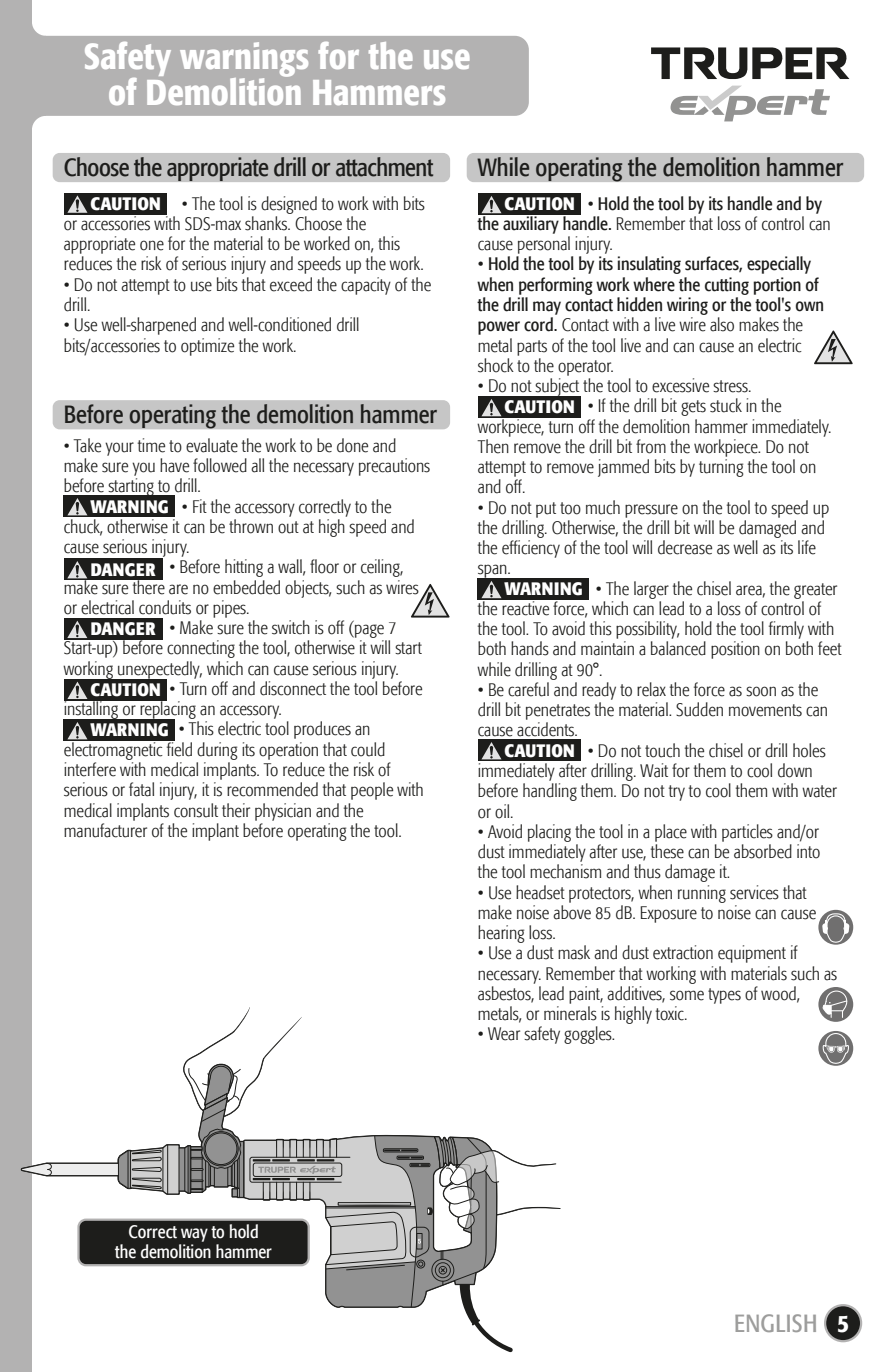
<style>
.page{position:relative;width:893px;height:1372px;background:#fff}
.page>*{position:absolute;margin:0;border:0;box-sizing:border-box;transform-origin:0 0}
.t1{font:500 condensed 36px/36px "Formata";color:#fff;text-align:center}
.t2{font:condensed 24.75px "Formata";color:#1d1d1b}
.t3{font:condensed 24.75px "Formata";letter-spacing:-.02em;color:#1d1d1b}
.t4{font:condensed 24.75px "Formata";letter-spacing:.02em;color:#9d9d9c}
.t5{font:300 condensed 18px/20.2px "Formata";color:#1d1d1b}
.t6{font:condensed 18px/20.2px "Formata";color:#1d1d1b}
.t7{font:700 condensed 18px "Formata";letter-spacing:.01em;color:#fff}
.t8{font:condensed 18px/20.2px "Formata";color:#fff;text-align:center}
.s1{font-weight:400}
.s2{font-weight:300}
.s3{font-weight:500;color:#fff}
</style>
<div class="page">
<div style="left:0;top:0;width:32px;height:1371px;background:#b3b2b2"></div>
<div style="left:32px;top:36px;width:497px;height:80px;background:#b3b2b2;border-radius:14px"></div>
<svg style="left:32px;top:24px;width:14px;height:104px"></svg>
<div style="left:53px;top:153px;width:397px;height:29px;background:#c6c6c6;border-radius:7px"></div>
<div style="left:53px;top:400px;width:397px;height:29px;background:#c6c6c6;border-radius:7px"></div>
<div style="left:467px;top:153px;width:397px;height:29px;background:#c6c6c6;border-radius:7px"></div>
<svg style="left:20px;top:1007px;width:541px;height:346px"></svg>
<div style="left:825px;top:1304px;width:36px;height:36px;background:#1d1d1b;border-radius:50%"></div>
<div style="left:824px;top:1303px;width:38px;height:39px;border:2px solid #b3b2b2;border-radius:50%"></div>
<svg style="left:651px;top:47px;width:198px;height:32px"></svg>
<svg style="left:670px;top:86px;width:160px;height:35px"></svg>
<div style="left:79px;top:1219px;width:230px;height:46px;background:#1d1d1b;border-radius:8px"></div>
<div style="left:77px;top:1218px;width:233px;height:48px;border:2px solid #b3b2b2;border-radius:8px"></div>
<svg style="left:818px;top:909px;width:35px;height:35px"></svg>
<svg style="left:822px;top:913px;width:27px;height:30px"></svg>
<svg style="left:411px;top:584px;width:39px;height:33px"></svg>
<svg style="left:814px;top:330px;width:39px;height:34px"></svg>
<svg style="left:818px;top:986px;width:35px;height:35px"></svg>
<svg style="left:822px;top:989px;width:26px;height:29px"></svg>
<svg style="left:818px;top:1030px;width:35px;height:35px"></svg>
<svg style="left:822px;top:1032px;width:28px;height:32px"></svg>
<div style="left:64px;top:193px;width:103px;height:21px;background:#1d1d1b"></div>
<svg style="left:67px;top:195px;width:21px;height:18px"></svg>
<div style="left:64px;top:679px;width:103px;height:21px;background:#1d1d1b"></div>
<svg style="left:67px;top:681px;width:21px;height:18px"></svg>
<div style="left:478px;top:193px;width:103px;height:22px;background:#1d1d1b"></div>
<svg style="left:481px;top:196px;width:21px;height:18px"></svg>
<div style="left:478px;top:739px;width:103px;height:22px;background:#1d1d1b"></div>
<svg style="left:481px;top:742px;width:21px;height:18px"></svg>
<div style="left:478px;top:396px;width:103px;height:22px;background:#1d1d1b"></div>
<svg style="left:481px;top:399px;width:21px;height:18px"></svg>
<div style="left:478px;top:578px;width:111px;height:21px;background:#1d1d1b"></div>
<svg style="left:481px;top:581px;width:21px;height:18px"></svg>
<div style="left:64px;top:719px;width:111px;height:22px;background:#1d1d1b"></div>
<svg style="left:67px;top:722px;width:21px;height:18px"></svg>
<div style="left:64px;top:495px;width:111px;height:22px;background:#1d1d1b"></div>
<svg style="left:67px;top:498px;width:21px;height:18px"></svg>
<div style="left:64px;top:558px;width:98px;height:22px;background:#1d1d1b"></div>
<svg style="left:67px;top:561px;width:21px;height:18px"></svg>
<div style="left:64px;top:618px;width:98px;height:21px;background:#1d1d1b"></div>
<svg style="left:67px;top:620px;width:21px;height:18px"></svg>
<h1 class="t1" style="left:84px;top:38px;width:388px">Safety warnings for the use of Demolition Hammers</h1>
<h2 class="t3" style="left:64px;top:152px;width:371px">Choose the appropriate drill or attachment</h2>
<p class="t5" style="left:64px;top:193px;width:362px;text-indent:118px">• The tool is designed to work with bits or accessories with SDS-max shanks. Choose the appropriate one for the material to be worked on, this reduces the risk of serious injury and speeds up the work.</p>
<p class="t5" style="left:64px;top:274px;width:369px">• Do not attempt to use bits that exceed the capacity of the drill.</p>
<p class="t5" style="left:64px;top:315px;width:297px">• Use well-sharpened and well-conditioned drill bits/accessories to optimize the work.</p>
<p class="t7" style="left:91px;top:192px;width:72px">CAUTION</p>
<h2 class="t2" style="left:64px;top:399px;width:375px">Before operating the demolition hammer</h2>
<p class="t5" style="left:64px;top:435px;width:368px">• Take your time to evaluate the work to be done and make sure you have followed all the necessary precautions before starting to drill.</p>
<p class="t5" style="left:64px;top:496px;width:353px;text-indent:118px">• Fit the accessory correctly to the chuck, otherwise it can be thrown out at high speed and cause serious injury.</p>
<p class="t5" style="left:64px;top:557px;width:356px;text-indent:106px">• Before hitting a wall, floor or ceiling, make sure there are no embedded objects, such as wires or electrical conduits or pipes.</p>
<p class="t5" style="left:64px;top:618px;width:360px;text-indent:106px">• Make sure the switch is off (page 7<br>Start-up) before connecting the tool, otherwise it will start working unexpectedly, which can cause serious injury.</p>
<p class="t5" style="left:64px;top:678px;width:360px;text-indent:106px">• Turn off and disconnect the tool before installing or replacing an accessory.</p>
<p class="t5" style="left:64px;top:719px;width:361px;text-indent:115px">• This electric tool produces an electromagnetic field during its operation that could interfere with medical implants. To reduce the risk of serious or fatal injury, it is recommended that people with medical implants consult their physician and the manufacturer of the implant before operating the tool.</p>
<p class="t7" style="left:90px;top:495px;width:80px">WARNING</p>
<p class="t7" style="left:91px;top:558px;width:66px">DANGER</p>
<p class="t7" style="left:91px;top:617px;width:66px">DANGER</p>
<p class="t7" style="left:91px;top:678px;width:72px">CAUTION</p>
<p class="t7" style="left:90px;top:719px;width:80px">WARNING</p>
<h2 class="t2" style="left:478px;top:152px;width:367px">While operating the demolition hammer</h2>
<p class="t5" style="left:478px;top:193px;width:354px;text-indent:110px">• <span class="s1">Hold the tool by its handle and by the auxiliary handle.</span> Remember that loss of control can cause personal injury.</p>
<p class="t6" style="left:478px;top:254px;width:348px"><span class="s2">•</span> Hold the tool by its insulating surfaces, especially when performing work where the cutting portion of the drill may contact hidden wiring or the tool's own power cord. <span class="s2">Contact with a live wire also makes the metal parts of the tool live and can cause an electric shock to the operator.</span></p>
<p class="t5" style="left:478px;top:376px;width:275px">• Do not subject the tool to excessive stress.</p>
<p class="t5" style="left:478px;top:396px;width:355px;text-indent:110px">• If the drill bit gets stuck in the workpiece, turn off the demolition hammer immediately.<br>Then remove the drill bit from the workpiece. Do not attempt to remove jammed bits by turning the tool on and off.</p>
<p class="t5" style="left:478px;top:497px;width:353px">• Do not put too much pressure on the tool to speed up the drilling. Otherwise, the drill bit will be damaged and the efficiency of the tool will decrease as well as its life span.</p>
<p class="t5" style="left:478px;top:578px;width:365px;text-indent:118px">• The larger the chisel area, the greater the reactive force, which can lead to a loss of control of the tool. To avoid this possibility, hold the tool firmly with both hands and maintain a balanced position on both feet while drilling at 90°.</p>
<p class="t5" style="left:478px;top:679px;width:352px">• Be careful and ready to relax the force as soon as the drill bit penetrates the material. Sudden movements can cause accidents.</p>
<p class="t5" style="left:478px;top:740px;width:361px;text-indent:110px">• Do not touch the chisel or drill holes immediately after drilling. Wait for them to cool down before handling them. Do not try to cool them with water or oil.</p>
<p class="t5" style="left:478px;top:821px;width:344px;text-align:justify">• Avoid placing the tool in a place with particles and/or dust immediately after use, these can be absorbed into the tool mechanism and thus damage it.</p>
<p class="t5" style="left:478px;top:882px;width:340px">• Use headset protectors, when running services that make noise above 85 dB. Exposure to noise can cause hearing loss.</p>
<p class="t5" style="left:478px;top:943px;width:361px">• Use a dust mask and dust extraction equipment if necessary. Remember that working with materials such as asbestos, lead paint, additives, some types of wood, metals, or minerals is highly toxic.</p>
<p class="t5" style="left:478px;top:1024px;width:139px">• Wear safety goggles.</p>
<p class="t7" style="left:505px;top:193px;width:72px">CAUTION</p>
<p class="t7" style="left:505px;top:396px;width:72px">CAUTION</p>
<p class="t7" style="left:504px;top:577px;width:80px">WARNING</p>
<p class="t7" style="left:505px;top:739px;width:72px">CAUTION</p>
<p class="t8" style="left:115px;top:1221px;width:158px">Correct way to hold<br>the demolition hammer</p>
<h2 class="t4" style="left:734px;top:1308px;width:116px">ENGLISH <span class="s3">5</span></h2>
</div>
